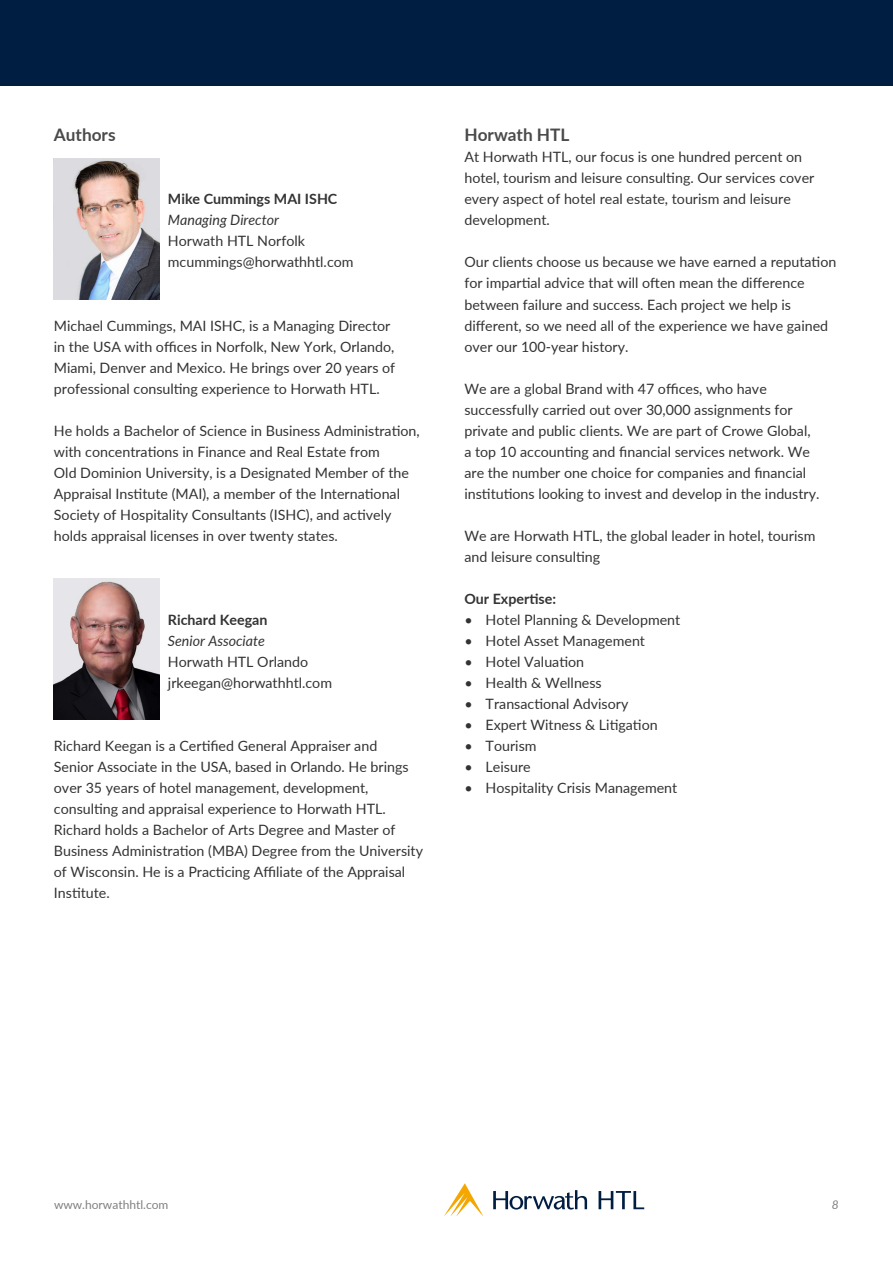
<style>
.page{position:relative;width:893px;height:1263px;background:#fff}
.page>*{position:absolute;margin:0;border:0;box-sizing:border-box;transform-origin:0 0}
.t1{font:700 17.25px "Lato";color:#4a4a49}
.t2{font:14.25px/21px "Lato";color:#333}
.t3{font:700 14.25px "Lato";color:#333}
.t4{font:italic 14.25px "Lato";color:#333}
.t5{font:12px "Lato";color:#808080}
.t6{font:italic 12px "Lato";color:#808080}
</style>
<div class="page">
<div style="left:0;top:0;width:893px;height:85px;background:#001e42"></div>
<svg style="left:445px;top:1183px;width:38px;height:32px"></svg>
<svg style="left:493px;top:1190px;width:94px;height:19px"></svg>
<svg style="left:599px;top:1191px;width:45px;height:18px"></svg>
<img style="left:54px;top:158px;width:105px;height:142px">
<img style="left:54px;top:578px;width:105px;height:142px">
<p class="t1" style="left:54px;top:122px;width:63px">Authors</p>
<p class="t3" style="left:168px;top:189px;width:171px">Mike Cummings MAI ISHC</p>
<p class="t4" style="left:168px;top:210px;width:113px">Managing Director</p>
<p class="t2" style="left:168px;top:230px;width:187px">Horwath HTL Norfolk mcummings@horwathhtl.com</p>
<p class="t2" style="left:54px;top:314px;width:343px">Michael Cummings, MAI ISHC, is a Managing Director in the USA with offices in Norfolk, New York, Orlando, Miami, Denver and Mexico. He brings over 20 years of professional consulting experience to Horwath HTL.</p>
<p class="t2" style="left:54px;top:419px;width:367px">He holds a Bachelor of Science in Business Administration, with concentrations in Finance and Real Estate from<br>Old Dominion University, is a Designated Member of the Appraisal Institute (MAI), a member of the International Society of Hospitality Consultants (ISHC), and actively holds appraisal licenses in over twenty states.</p>
<p class="t3" style="left:168px;top:609px;width:101px">Richard Keegan</p>
<p class="t4" style="left:168px;top:630px;width:99px">Senior Associate</p>
<p class="t2" style="left:168px;top:650px;width:166px">Horwath HTL Orlando jrkeegan@horwathhtl.com</p>
<p class="t2" style="left:54px;top:734px;width:371px">Richard Keegan is a Certified General Appraiser and<br>Senior Associate in the USA, based in Orlando. He brings over 35 years of hotel management, development, consulting and appraisal experience to Horwath HTL.<br>Richard holds a Bachelor of Arts Degree and Master of Business Administration (MBA) Degree from the University of Wisconsin. He is a Practicing Affiliate of the Appraisal Institute.</p>
<p class="t1" style="left:464px;top:122px;width:107px">Horwath HTL</p>
<p class="t2" style="left:464px;top:146px;width:351px">At Horwath HTL, our focus is one hundred percent on hotel, tourism and leisure consulting. Our services cover every aspect of hotel real estate, tourism and leisure development.</p>
<p class="t2" style="left:464px;top:251px;width:374px">Our clients choose us because we have earned a reputation for impartial advice that will often mean the difference between failure and success. Each project we help is different, so we need all of the experience we have gained over our 100-year history.</p>
<p class="t2" style="left:464px;top:377px;width:356px">We are a global Brand with 47 offices, who have successfully carried out over 30,000 assignments for private and public clients. We are part of Crowe Global, a top 10 accounting and financial services network. We are the number one choice for companies and financial institutions looking to invest and develop in the industry.</p>
<p class="t2" style="left:464px;top:524px;width:352px">We are Horwath HTL, the global leader in hotel, tourism and leisure consulting</p>
<p class="t3" style="left:464px;top:588px;width:93px">Our Expertise:</p>
<p class="t2" style="left:464px;top:608px;width:217px">• Hotel Planning &amp; Development</p>
<p class="t2" style="left:464px;top:629px;width:182px">• Hotel Asset Management</p>
<p class="t2" style="left:464px;top:650px;width:121px">• Hotel Valuation</p>
<p class="t2" style="left:464px;top:671px;width:139px">• Health &amp; Wellness</p>
<p class="t2" style="left:464px;top:692px;width:166px">• Transactional Advisory</p>
<p class="t2" style="left:464px;top:713px;width:195px">• Expert Witness &amp; Litigation</p>
<p class="t2" style="left:464px;top:734px;width:74px">• Tourism</p>
<p class="t2" style="left:464px;top:755px;width:68px">• Leisure</p>
<p class="t2" style="left:464px;top:776px;width:214px">• Hospitality Crisis Management</p>
<p class="t5" style="left:54px;top:1196px;width:116px">www.horwathhtl.com</p>
<p class="t6" style="left:832px;top:1196px;width:8px">8</p>
</div>
